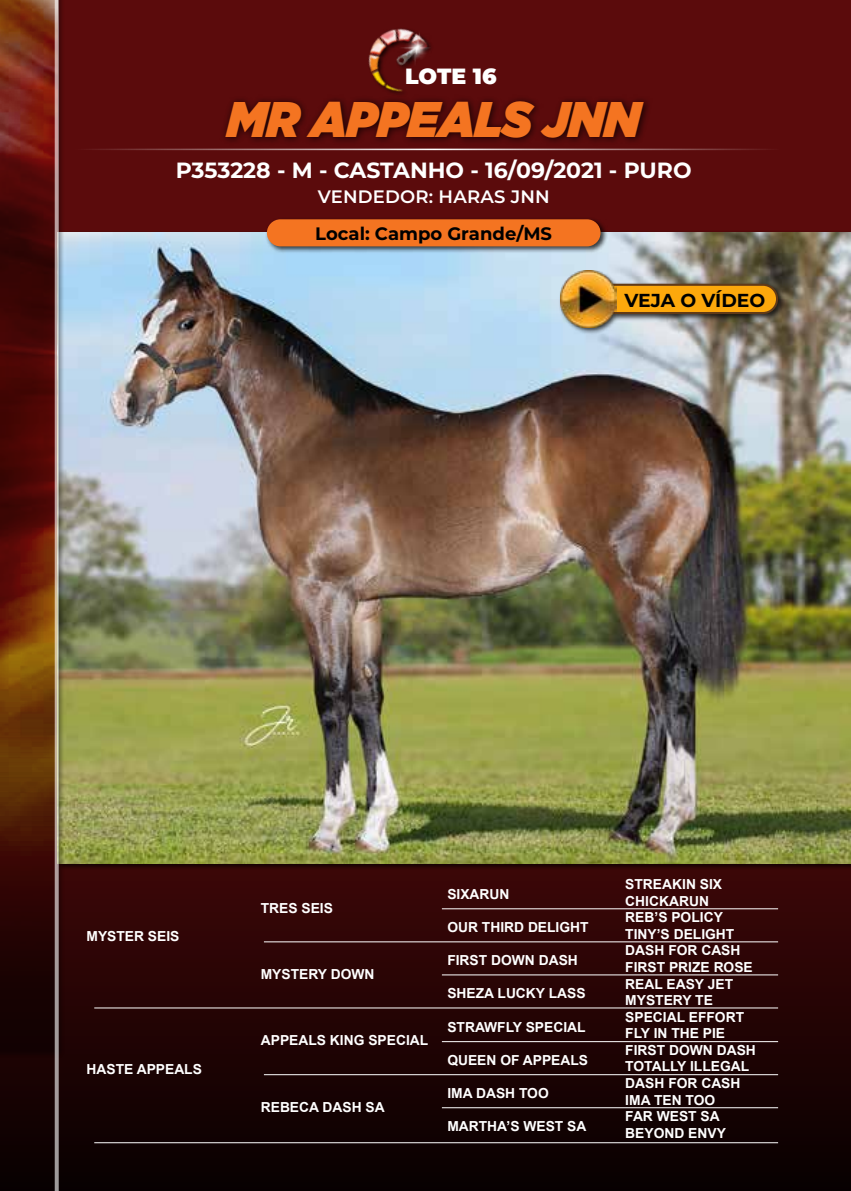
<style>
.page{position:relative;width:851px;height:1191px;background:#fff}
.page>*{position:absolute;margin:0;border:0;box-sizing:border-box;transform-origin:0 0}
.t1{font:italic 900 50px "Gotham";letter-spacing:-.01em;color:#f47421;scale:.93 1}
.t2{font:700 22px "Montserrat";color:#fff}
.t3{font:900 22px "Montserrat";letter-spacing:-.005em;color:#fff}
.t4{font:700 18.8px "Montserrat";color:#000}
.t5{font:700 18px "Montserrat";color:#000}
.t6{font:600 18px "Montserrat";letter-spacing:.01em;color:#fff}
.t7{font:700 13.8px/16.6px "Arial";color:#fff}
</style>
<div class="page">
<div style="left:0;top:0;width:850px;height:1191px;background:#5b0b0c"></div>
<svg style="left:0;top:870px;width:850px;height:321px;background:#210405"></svg>
<hr style="left:94px;top:1007px;width:684px;height:1px;background:#fff">
<hr style="left:264px;top:941px;width:514px;height:1px;background:#fff">
<hr style="left:264px;top:1074px;width:514px;height:1px;background:#fff">
<hr style="left:442px;top:908px;width:336px;height:1px;background:#fff">
<hr style="left:442px;top:974px;width:336px;height:1px;background:#fff">
<hr style="left:442px;top:1041px;width:336px;height:1px;background:#fff">
<hr style="left:442px;top:1107px;width:336px;height:1px;background:#fff">
<hr style="left:94px;top:1142px;width:684px;height:1px;background:#fff">
<img style="left:65px;top:232px;width:785px;height:631px">
<div style="left:219px;top:95px;width:433px;height:51px;background:#000;opacity:.75"></div>
<div style="left:0;top:0;width:65px;height:1057px;background:#000;opacity:.5"></div>
<img style="left:0;top:0;width:55px;height:1050px">
<svg style="left:55px;top:0;width:4px;height:1191px;background:#b6a69e"></svg>
<div style="left:265px;top:217px;width:343px;height:36px;background:#000;opacity:.75"></div>
<div style="left:267px;top:219px;width:333px;height:27px;background:#f47421;border-radius:14px"></div>
<img style="left:343px;top:28px;width:110px;height:87px">
<hr style="left:72px;top:149px;width:706px;height:1px;background:#fff">
<img style="left:397px;top:32px;width:38px;height:36px">
<div style="left:558px;top:270px;width:227px;height:64px;background:#000;opacity:.75"></div>
<div style="left:570px;top:285px;width:207px;height:28px;background:#fda80c;border-radius:14px"></div>
<div style="left:569px;top:284px;width:209px;height:30px;border:2px solid #613a17;border-radius:14px"></div>
<img style="left:560px;top:271px;width:56px;height:56px">
<h2 class="t3" style="left:405px;top:60px;width:93px">LOTE 16</h2>
<h1 class="t1" style="left:227px;top:90px;width:446px">MR APPEALS JNN</h1>
<h2 class="t2" style="left:176px;top:154px;width:517px">P353228 - M - CASTANHO - 16/09/2021 - PURO</h2>
<h3 class="t6" style="left:318px;top:184px;width:233px">VENDEDOR: HARAS JNN</h3>
<h3 class="t5" style="left:315px;top:220px;width:238px">Local: Campo Grande/MS</h3>
<h3 class="t4" style="left:624px;top:287px;width:142px">VEJA O VÍDEO</h3>
<p class="t7" style="left:86px;top:928px;width:94px">MYSTER SEIS</p>
<p class="t7" style="left:86px;top:1061px;width:117px">HASTE APPEALS</p>
<p class="t7" style="left:261px;top:900px;width:74px">TRES SEIS</p>
<p class="t7" style="left:261px;top:966px;width:115px">MYSTERY DOWN</p>
<p class="t7" style="left:261px;top:1032px;width:169px">APPEALS KING SPECIAL</p>
<p class="t7" style="left:261px;top:1099px;width:125px">REBECA DASH SA</p>
<p class="t7" style="left:447px;top:886px;width:64px">SIXARUN</p>
<p class="t7" style="left:447px;top:919px;width:143px">OUR THIRD DELIGHT</p>
<p class="t7" style="left:447px;top:952px;width:132px">FIRST DOWN DASH</p>
<p class="t7" style="left:447px;top:985px;width:140px">SHEZA LUCKY LASS</p>
<p class="t7" style="left:447px;top:1018px;width:140px">STRAWFLY SPECIAL</p>
<p class="t7" style="left:447px;top:1052px;width:142px">QUEEN OF APPEALS</p>
<p class="t7" style="left:447px;top:1085px;width:103px">IMA DASH TOO</p>
<p class="t7" style="left:447px;top:1118px;width:140px">MARTHA’S WEST SA</p>
<p class="t7" style="left:625px;top:876px;width:132px">STREAKIN SIX<br>CHICKARUN<br>REB’S POLICY<br>TINY’S DELIGHT<br>DASH FOR CASH<br>FIRST PRIZE ROSE<br>REAL EASY JET<br>MYSTERY TE<br>SPECIAL EFFORT<br>FLY IN THE PIE<br>FIRST DOWN DASH<br>TOTALLY ILLEGAL<br>DASH FOR CASH<br>IMA TEN TOO<br>FAR WEST SA<br>BEYOND ENVY</p>
</div>
